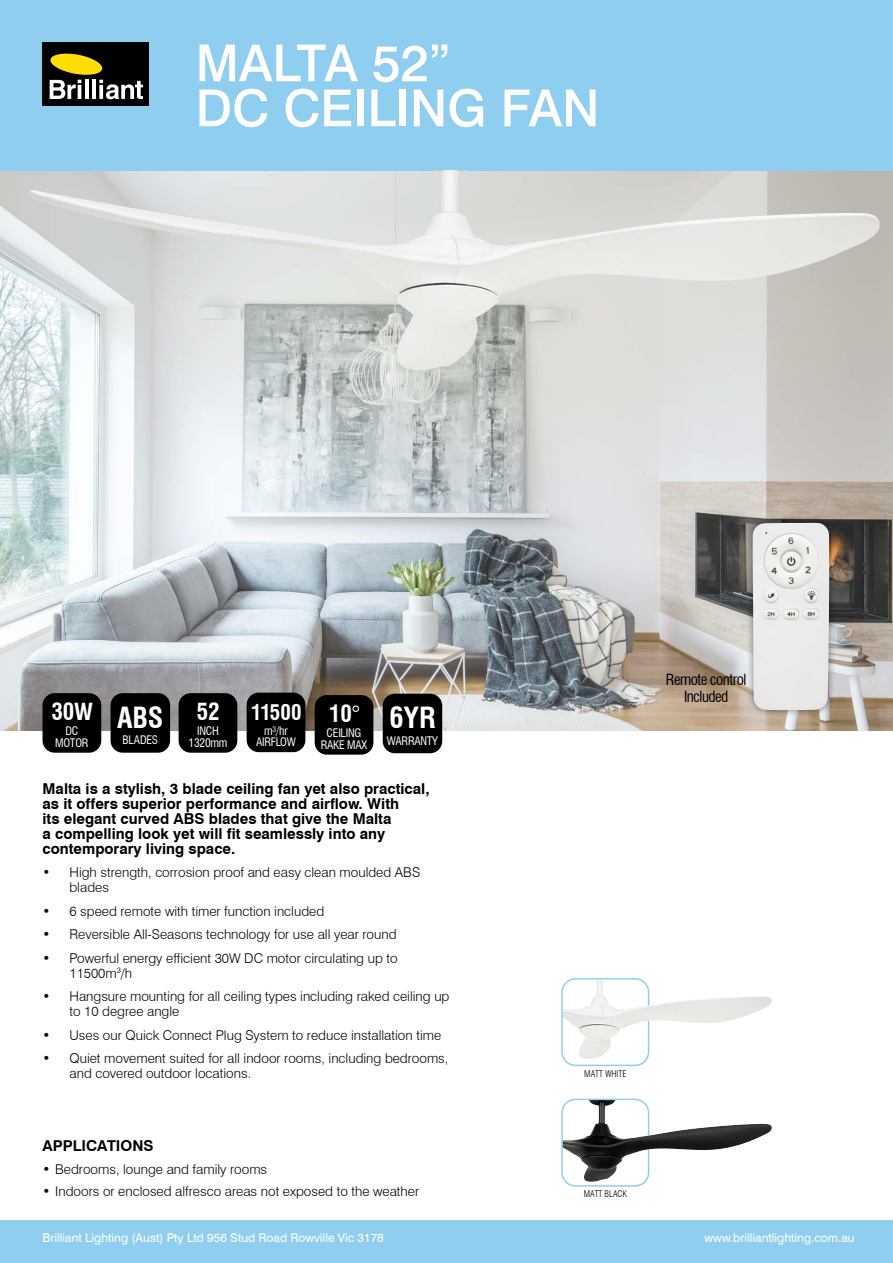
<style>
.page{position:relative;width:893px;height:1263px;background:#fff}
.page>*{position:absolute;margin:0;border:0;box-sizing:border-box;transform-origin:0 0}
.t1{font:500 51px/45px "Swiss 721 BT";color:#fff}
.t2{font:700 condensed 28.5px "Swiss 721 BT";letter-spacing:-.005em;color:#fff}
.t3{font:700 condensed 22.95px "Swiss 721 BT";letter-spacing:-.005em;color:#fff}
.t4{font:700 condensed 21px "Swiss 721 BT";letter-spacing:-.025em;color:#fff}
.t5{font:700 15px/15px "Swiss 721 BT";color:#000}
.t6{font:condensed 15px/17.1px "Swiss 721 BT";letter-spacing:-.035em;color:#000;text-align:center}
.t7{font:300 13.5px/15px "Swiss 721 BT";color:#000}
.t8{font:12px "Swiss 721 BT";color:#fff}
.t9{font:condensed 11.55px/11.6px "Swiss 721 BT";letter-spacing:-.02em;color:#fff;text-align:center}
.t10{font:300 condensed 9px "Swiss 721 BT";color:#000}
.s1{font-weight:400}
</style>
<div class="page">
<img style="left:0;top:170px;width:893px;height:560px">
<div style="left:0;top:0;width:893px;height:170px;background:#90cef0"></div>
<div style="left:43px;top:43px;width:106px;height:63px;background:#000"></div>
<svg style="left:50px;top:53px;width:93px;height:46px"></svg>
<div style="left:111px;top:693px;width:59px;height:60px;background:#000;border-radius:12px"></div>
<div style="left:383px;top:694px;width:59px;height:59px;background:#000;border-radius:12px"></div>
<div style="left:0;top:1220px;width:893px;height:43px;background:#90cef0"></div>
<div style="left:315px;top:695px;width:58px;height:60px;background:#000;border-radius:12px"></div>
<div style="left:247px;top:693px;width:58px;height:59px;background:#000;border-radius:12px"></div>
<div style="left:43px;top:693px;width:58px;height:60px;background:#000;border-radius:12px"></div>
<div style="left:179px;top:693px;width:58px;height:60px;background:#000;border-radius:12px"></div>
<div style="left:745px;top:515px;width:92px;height:203px;background:#000;opacity:.5"></div>
<img style="left:753px;top:523px;width:76px;height:187px">
<div style="left:561px;top:978px;width:88px;height:88px;border:2px solid #90cef0;border-radius:14px"></div>
<img style="left:563px;top:980px;width:209px;height:79px">
<div style="left:561px;top:1099px;width:88px;height:88px;border:2px solid #90cef0;border-radius:14px"></div>
<img style="left:563px;top:1100px;width:209px;height:82px">
<img style="left:29px;top:170px;width:851px;height:200px">
<h1 class="t1" style="left:196px;top:40px;width:405px">MALTA 52”<br>DC CEILING FAN</h1>
<h3 class="t3" style="left:51px;top:698px;width:43px">30W</h3>
<p class="t9" style="left:55px;top:725px;width:35px">DC<br>MOTOR</p>
<h2 class="t2" style="left:117px;top:700px;width:48px">ABS</h2>
<p class="t9" style="left:123px;top:734px;width:37px">BLADES</p>
<h3 class="t3" style="left:197px;top:698px;width:24px">52</h3>
<p class="t9" style="left:188px;top:725px;width:40px">INCH<br>1320mm</p>
<h3 class="t4" style="left:251px;top:700px;width:52px">11500</h3>
<p class="t9" style="left:256px;top:725px;width:41px">m³/hr<br>AIRFLOW</p>
<h3 class="t3" style="left:329px;top:700px;width:32px">10<span class="s1">°</span></h3>
<p class="t9" style="left:321px;top:727px;width:48px">CEILING<br>RAKE MAX</p>
<h2 class="t2" style="left:389px;top:701px;width:48px">6YR</h2>
<p class="t9" style="left:387px;top:735px;width:53px">WARRANTY</p>
<p class="t5" style="left:43px;top:781px;width:389px">Malta is a stylish, 3 blade ceiling fan yet also practical, as it offers superior performance and airflow. With<br>its elegant curved ABS blades that give the Malta<br>a compelling look yet will fit seamlessly into any contemporary living space.</p>
<p class="t7" style="left:70px;top:865px;width:352px;text-indent:-27px">• High strength, corrosion proof and easy clean moulded ABS blades</p>
<p class="t7" style="left:43px;top:903px;width:283px">• 6 speed remote with timer function included</p>
<p class="t7" style="left:43px;top:927px;width:356px">• Reversible All-Seasons technology for use all year round</p>
<p class="t7" style="left:70px;top:950px;width:330px;text-indent:-27px">• Powerful energy efficient 30W DC motor circulating up to<br>11500m<sup>3</sup>/h</p>
<p class="t7" style="left:70px;top:989px;width:381px;text-indent:-27px">• Hangsure mounting for all ceiling types including raked ceiling up to 10 degree angle</p>
<p class="t7" style="left:43px;top:1027px;width:400px">• Uses our Quick Connect Plug System to reduce installation time</p>
<p class="t7" style="left:70px;top:1051px;width:380px;text-indent:-27px">• Quiet movement suited for all indoor rooms, including bedrooms, and covered outdoor locations.</p>
<p class="t5" style="left:43px;top:1138px;width:112px">APPLICATIONS</p>
<p class="t7" style="left:43px;top:1161px;width:226px">• Bedrooms, lounge and family rooms</p>
<p class="t7" style="left:43px;top:1184px;width:378px">• Indoors or enclosed alfresco areas not exposed to the weather</p>
<p class="t6" style="left:666px;top:670px;width:82px">Remote control<br>Included</p>
<p class="t10" style="left:584px;top:1068px;width:44px">MATT WHITE</p>
<p class="t10" style="left:584px;top:1188px;width:45px">MATT BLACK</p>
<p class="t8" style="left:43px;top:1231px;width:343px">Brilliant Lighting (Aust) Pty Ltd 956 Stud Road Rowville Vic 3178</p>
<p class="t8" style="left:704px;top:1231px;width:152px">www.brilliantlighting.com.au</p>
</div>
